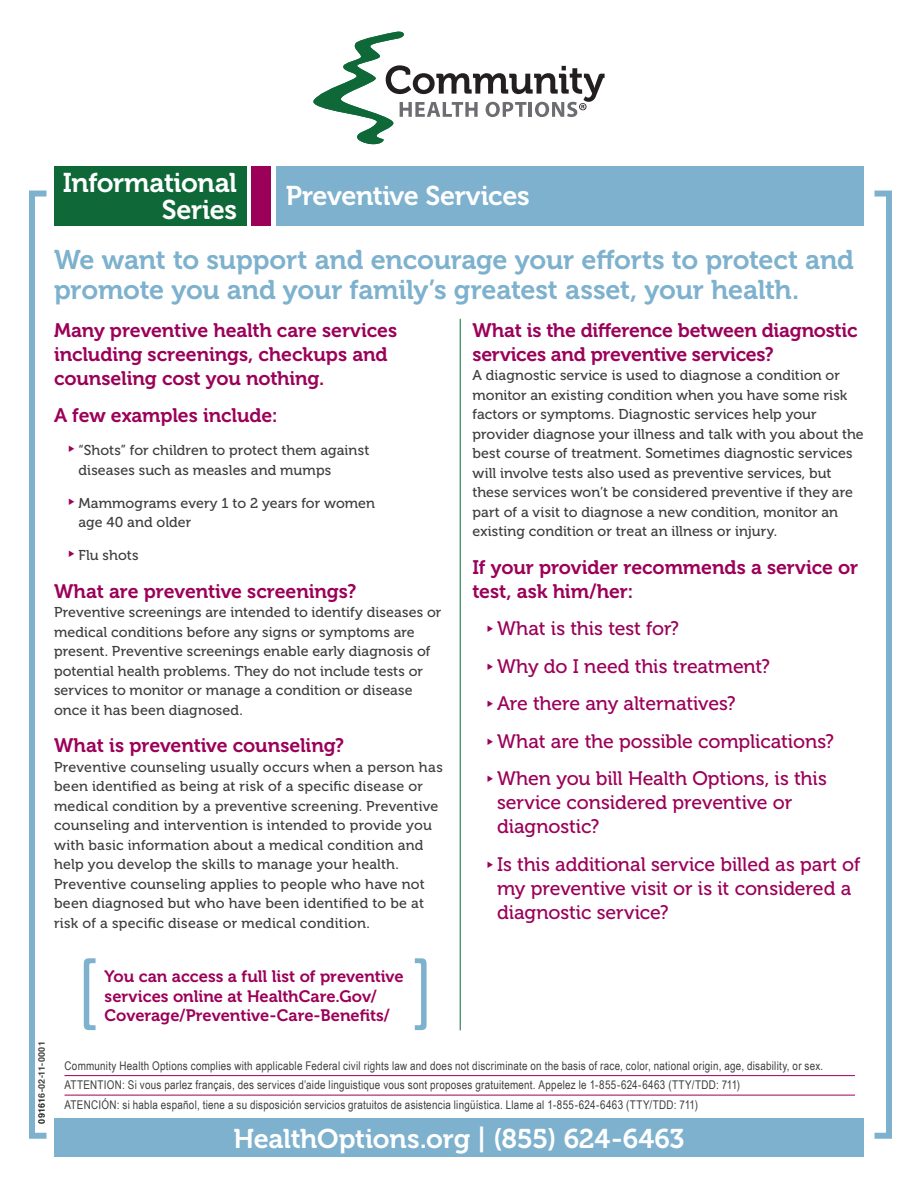
<style>
.page{position:relative;width:918px;height:1188px;background:#fff}
.page>*{position:absolute;margin:0;border:0;box-sizing:border-box;transform-origin:0 0}
.t1{font:87px "Museo 300";color:#7db1cd}
.t2{font:27px/30px "Museo 700";letter-spacing:-.01em;color:#7db1cd}
.t3{font:27px/27px "Museo 700";letter-spacing:-.015em;color:#fff;text-align:right}
.t4{font:19.5px/24px "Museo 700";letter-spacing:-.005em;color:#9c0159}
.t5{font:19.5px/24px "Museo 500";letter-spacing:-.005em;color:#9c0159}
.t6{font:16.5px/19.5px "Museo 700";color:#9c0159}
.t7{font:14.25px/19.5px "Museo 500";letter-spacing:.005em;color:#3e3e3f}
.t8{font:12px "Arial Narrow";letter-spacing:.02em;color:#3e3e3f}
.t9{font:700 9px "Helvetica";letter-spacing:.015em;color:#3e3e3f}
.s1{font-family:"Arquitectura";font-size:22.5px;color:#9c0159}
.s2{font-family:"Arquitectura";font-size:22.5px}
.s3{color:#231f20}
</style>
<div class="page">
<div style="left:29px;top:191px;width:20px;height:948px;border:6px solid #7db1cd"></div>
<div style="left:872px;top:191px;width:20px;height:948px;border:6px solid #7db1cd"></div>
<div style="left:276px;top:167px;width:588px;height:59px;background:#7db1cd"></div>
<svg style="left:313px;top:32px;width:292px;height:112px"></svg>
<div style="left:54px;top:1118px;width:810px;height:39px;background:#7db1cd"></div>
<div style="left:54px;top:167px;width:192px;height:59px;background:#0f6838"></div>
<div style="left:252px;top:167px;width:19px;height:59px;background:#9c0159"></div>
<hr style="left:460px;top:319px;width:1px;height:711px;background:#0f6838">
<hr style="left:64px;top:1075px;width:791px;height:1px;background:#9c0159">
<hr style="left:64px;top:1095px;width:791px;height:1px;background:#9c0159">
<p class="t3" style="left:63px;top:169px;width:176px">Informational<br>Series</p>
<p class="t3" style="left:286px;top:182px;width:245px">Preventive Services</p>
<p class="t2" style="left:54px;top:245px;width:802px">We want to support and encourage your efforts to protect and promote you and your family’s greatest asset, your health.</p>
<p class="t4" style="left:54px;top:318px;width:345px">Many preventive health care services including screenings, checkups and counseling cost you nothing.</p>
<p class="t4" style="left:54px;top:404px;width:225px">A few examples include:</p>
<p class="t7" style="left:79px;top:441px;width:292px;text-indent:-11px"><span class="s1">•</span> “Shots” for children to protect them against diseases such as measles and mumps</p>
<p class="t7" style="left:79px;top:493px;width:298px;text-indent:-11px"><span class="s1">•</span> Mammograms every 1 to 2 years for women age 40 and older</p>
<p class="t7" style="left:68px;top:546px;width:72px"><span class="s1">•</span> Flu shots</p>
<p class="t4" style="left:54px;top:579px;width:304px">What are preventive screenings?</p>
<p class="t7" style="left:54px;top:603px;width:389px">Preventive screenings are intended to identify diseases or medical conditions before any signs or symptoms are present. Preventive screenings enable early diagnosis of potential health problems. They do not include tests or services to monitor or manage a condition or disease once it has been diagnosed.</p>
<p class="t4" style="left:54px;top:734px;width:292px">What is preventive counseling?</p>
<p class="t7" style="left:54px;top:757px;width:390px">Preventive counseling usually occurs when a person has been identified as being at risk of a specific disease or medical condition by a preventive screening. Preventive counseling and intervention is intended to provide you with basic information about a medical condition and help you develop the skills to manage your health.<br>Preventive counseling applies to people who have not been diagnosed but who have been identified to be at risk of a specific disease or medical condition.</p>
<p class="t4" style="left:472px;top:318px;width:387px">What is the difference between diagnostic services and preventive services?</p>
<p class="t7" style="left:472px;top:366px;width:393px">A diagnostic service is used to diagnose a condition or monitor an existing condition when you have some risk factors or symptoms. Diagnostic services help your provider diagnose your illness and talk with you about the best course of treatment. Sometimes diagnostic services will involve tests also used as preventive services, but these services won’t be considered preventive if they are part of a visit to diagnose a new condition, monitor an existing condition or treat an illness or injury.</p>
<p class="t4" style="left:472px;top:555px;width:387px">If your provider recommends a service or test, ask him/her:</p>
<p class="t5" style="left:486px;top:617px;width:195px"><span class="s2">•</span> What is this test for?</p>
<p class="t5" style="left:486px;top:654px;width:286px"><span class="s2">•</span> Why do I need this treatment?</p>
<p class="t5" style="left:486px;top:692px;width:251px"><span class="s2">•</span> Are there any alternatives?</p>
<p class="t5" style="left:486px;top:729px;width:350px"><span class="s2">•</span> What are the possible complications?</p>
<p class="t5" style="left:497px;top:767px;width:331px;text-indent:-11px"><span class="s2">•</span> When you bill Health Options, is this service considered preventive or diagnostic?</p>
<p class="t5" style="left:497px;top:852px;width:365px;text-indent:-11px"><span class="s2">•</span> Is this additional service billed as part of my preventive visit or is it considered a diagnostic service?</p>
<p class="t9" style="left:34px;top:1124px;width:84px;rotate:-90deg"><span class="s3">09161</span>6-02-11-0001</p>
<p class="t1" style="left:75px;top:945px;width:28px">[</p>
<p class="t1" style="left:409px;top:945px;width:28px">]</p>
<p class="t6" style="left:105px;top:967px;width:301px">You can access a full list of preventive services online at HealthCare.Gov/<br>Coverage/Preventive-Care-Benefits/</p>
<p class="t8" style="left:64px;top:1057px;width:760px">Community Health Options complies with applicable Federal civil rights law and does not discriminate on the basis of race, color, national origin, age, disability, or sex.</p>
<p class="t8" style="left:64px;top:1076px;width:677px">ATTENTION: Si vous parlez français, des services d’aide linguistique vous sont proposes gratuitement. Appelez le 1-855-624-6463 (TTY/TDD: 711)</p>
<p class="t8" style="left:64px;top:1096px;width:635px">ATENCIÓN: si habla español, tiene a su disposición servicios gratuitos de asistencia lingüística. Llame al 1-855-624-6463 (TTY/TDD: 711)</p>
<p class="t3" style="left:233px;top:1125px;width:453px">HealthOptions.org | (855) 624-6463</p>
</div>
